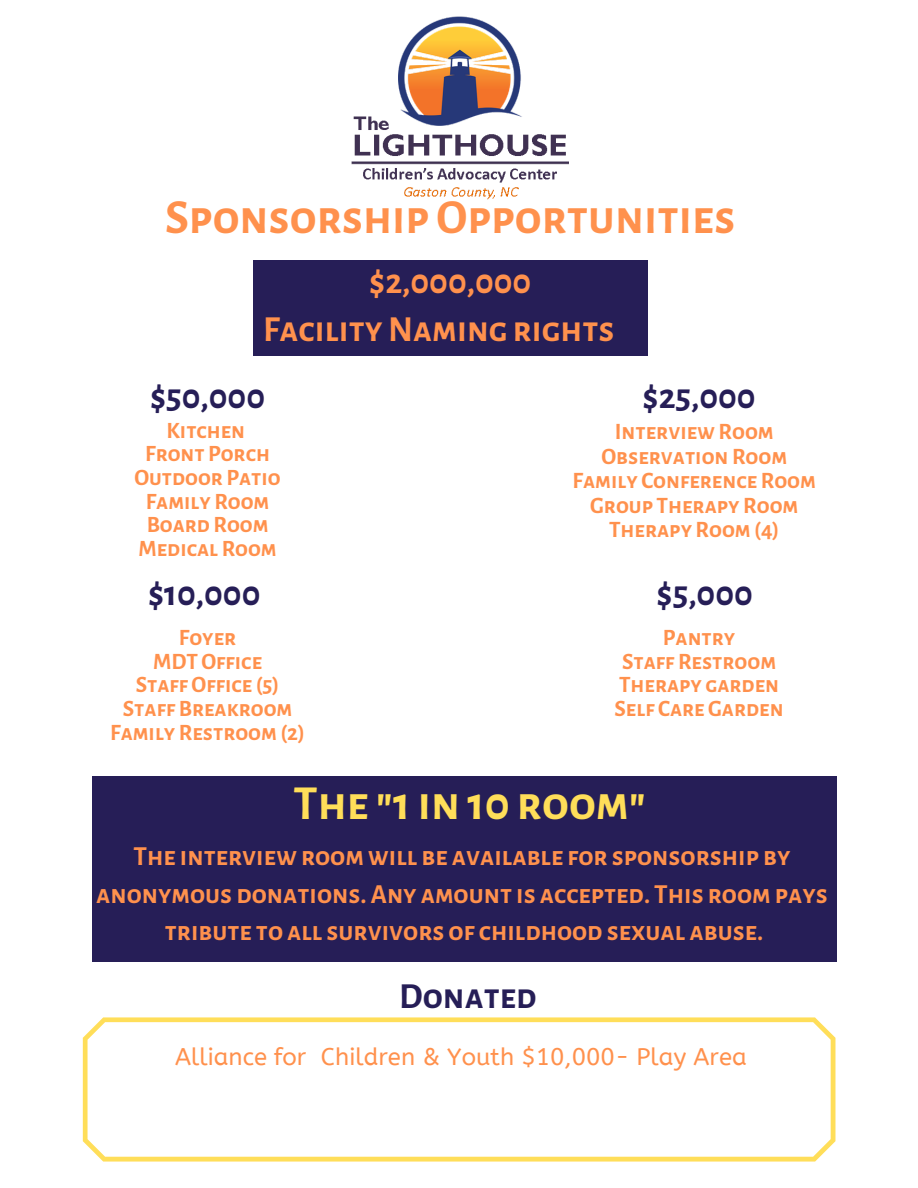
<style>
.page{position:relative;width:918px;height:1188px;background:#fff}
.page>*{position:absolute;margin:0;border:0;box-sizing:border-box;transform-origin:0 0}
.t1{font:700 48px "Alegreya Sans SC";color:#ff914d}
.t2{font:700 48px "Alegreya Sans SC";color:#ffde59}
.t3{font:700 36px "Alegreya Sans SC";color:#261e57}
.t4{font:700 36px "Alegreya Sans SC";color:#ff914d}
.t5{font:700 27px/37.2px "Alegreya Sans SC";color:#ff914d;text-align:center}
.t6{font:24px "A Bee Zee";color:#ff914d}
.t7{font:700 23.1px/24.5px "Alegreya Sans SC";color:#ff914d;text-align:center}
.t8{font:700 22.95px/23.7px "Alegreya Sans SC";color:#ff914d;text-align:center}
</style>
<div class="page">
<img style="left:351px;top:16px;width:218px;height:184px">
<div style="left:253px;top:261px;width:395px;height:95px;background:#261e57"></div>
<div style="left:92px;top:776px;width:745px;height:186px;background:#261e57"></div>
<svg style="left:83px;top:1017px;width:752px;height:145px"></svg>
<h1 class="t1" style="left:165px;top:190px;width:572px">SponsorshipOpportunities</h1>
<h2 class="t4" style="left:369px;top:261px;width:164px">$2,000,000</h2>
<h2 class="t4" style="left:263px;top:309px;width:353px">FacilityNaming rights</h2>
<h2 class="t3" style="left:150px;top:376px;width:117px">$50,000</h2>
<h2 class="t3" style="left:642px;top:376px;width:115px">$25,000</h2>
<p class="t8" style="left:134px;top:419px;width:148px">Kitchen<br>Front Porch<br>Outdoor Patio<br>Family Room<br>Board Room<br>Medical Room</p>
<p class="t7" style="left:573px;top:420px;width:245px">InterviewRoom<br>Observation Room<br>Family Conference Room<br>Group Therapy Room<br>Therapy Room(4)</p>
<h2 class="t3" style="left:148px;top:573px;width:114px">$10,000</h2>
<h2 class="t3" style="left:657px;top:573px;width:98px">$5,000</h2>
<p class="t8" style="left:110px;top:626px;width:196px">Foyer<br>MDTOffice<br>StaffOffice (5)<br>Staff Breakroom<br>Family Restroom(2)</p>
<p class="t8" style="left:615px;top:626px;width:171px">Pantry<br>Staff Restroom<br>Therapy garden<br>Self Care Garden</p>
<h1 class="t2" style="left:294px;top:775px;width:354px">The "1in10 room"</h1>
<p class="t5" style="left:96px;top:839px;width:733px">The interviewroomwill be available for sponsorship by anonymous donations. Any amount is accepted. This roompays tribute to all survivors of childhood sexual abuse.</p>
<h2 class="t3" style="left:399px;top:975px;width:139px">Donated</h2>
<p class="t6" style="left:175px;top:1043px;width:573px">Alliance for Children &amp; Youth $10,000- Play Area</p>
</div>
